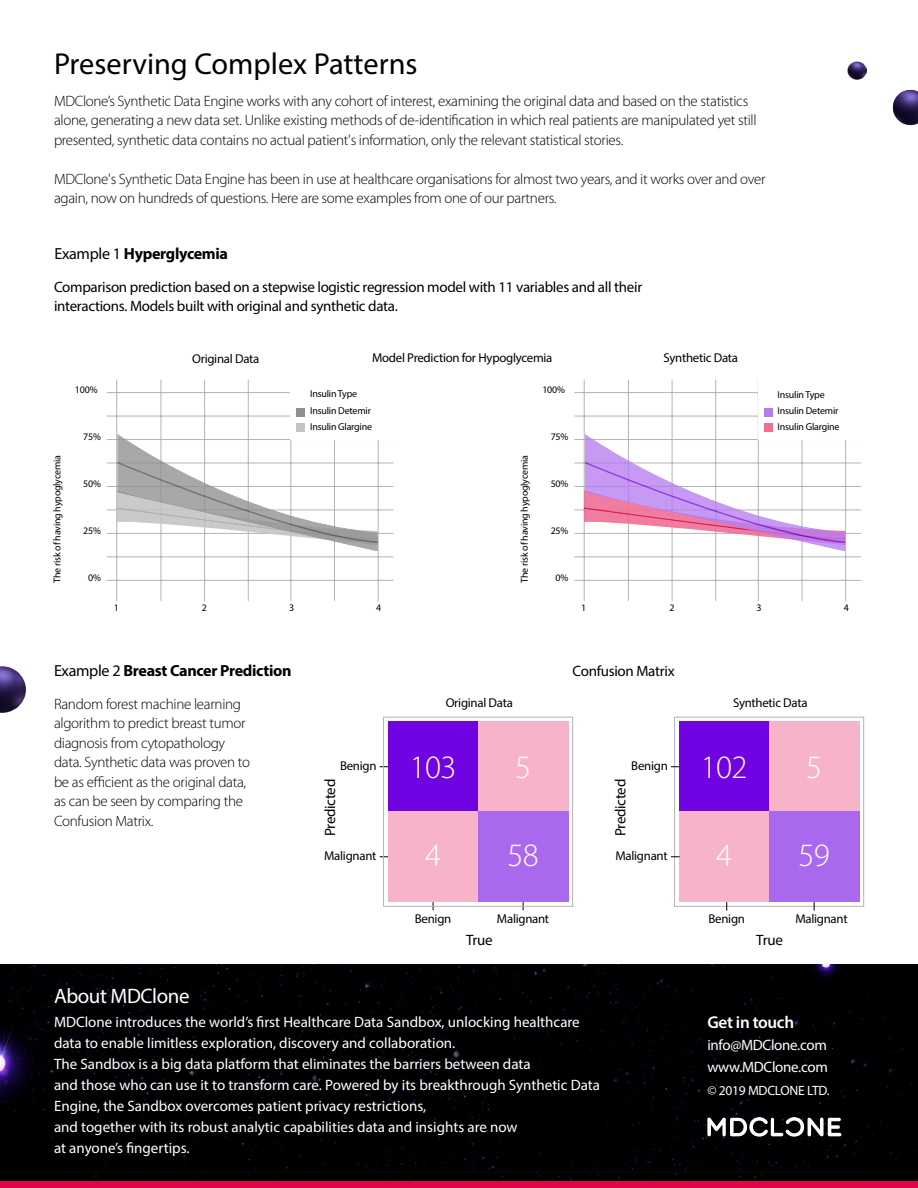
<style>
.page{position:relative;width:918px;height:1188px;background:#fff}
.page>*{position:absolute;margin:0;border:0;box-sizing:border-box;transform-origin:0 0}
.t1{font:300 32.7px "Myriad Pro";letter-spacing:-.02em;color:#fff}
.t2{font:30.3px "Myriad Pro";color:#000}
.t3{font:21px "Myriad Pro";letter-spacing:-.02em;color:#fff}
.t4{font:600 17.1px "Myriad Pro";letter-spacing:-.02em;color:#fff}
.t5{font:700 16.05px "Myriad Pro";letter-spacing:-.02em;color:#000}
.t6{font:300 15px/19.5px "Myriad Pro";letter-spacing:-.02em;color:#000}
.t7{font:15px/21px "Myriad Pro";color:#fff}
.t8{font:15px/19.5px "Myriad Pro";letter-spacing:-.02em;color:#000}
.t9{font:15px/22.5px "Myriad Pro";letter-spacing:-.02em;color:#fff}
.t10{font:13.5px "Myriad Pro";letter-spacing:-.02em;color:#fff}
.t11{font:12.9px "Myriad Pro";letter-spacing:-.02em;color:#000}
.t12{font:10.05px/17px "Myriad Pro";letter-spacing:-.02em;color:#000}
.s1{font-weight:400}
</style>
<div class="page">
<div style="left:0;top:964px;width:918px;height:217px;background:#000"></div>
<div style="left:0;top:1181px;width:918px;height:7px;background:#e30347"></div>
<hr style="left:116px;top:379px;width:1px;height:222px;background:#b3b3b3">
<hr style="left:161px;top:379px;width:1px;height:222px;background:#b3b3b3">
<hr style="left:204px;top:379px;width:1px;height:222px;background:#b3b3b3">
<hr style="left:248px;top:379px;width:1px;height:222px;background:#b3b3b3">
<hr style="left:290px;top:379px;width:1px;height:222px;background:#b3b3b3">
<hr style="left:334px;top:379px;width:1px;height:222px;background:#b3b3b3">
<hr style="left:378px;top:379px;width:1px;height:222px;background:#b3b3b3">
<hr style="left:107px;top:392px;width:286px;height:1px;background:#b3b3b3">
<hr style="left:107px;top:416px;width:286px;height:1px;background:#b3b3b3">
<hr style="left:107px;top:439px;width:286px;height:1px;background:#b3b3b3">
<hr style="left:107px;top:463px;width:286px;height:1px;background:#b3b3b3">
<hr style="left:107px;top:486px;width:286px;height:1px;background:#b3b3b3">
<hr style="left:107px;top:510px;width:286px;height:1px;background:#b3b3b3">
<hr style="left:107px;top:533px;width:286px;height:1px;background:#b3b3b3">
<hr style="left:107px;top:557px;width:286px;height:1px;background:#b3b3b3">
<hr style="left:107px;top:580px;width:286px;height:1px;background:#b3b3b3">
<div style="left:290px;top:366px;width:109px;height:74px;background:#fff"></div>
<svg style="left:116px;top:434px;width:262px;height:117px"></svg>
<div style="left:297px;top:423px;width:8px;height:9px;background:#c4c4c4"></div>
<div style="left:297px;top:408px;width:8px;height:8px;background:#8f8f8f"></div>
<hr style="left:584px;top:379px;width:1px;height:222px;background:#b3b3b3">
<hr style="left:628px;top:379px;width:1px;height:222px;background:#b3b3b3">
<hr style="left:672px;top:379px;width:1px;height:222px;background:#b3b3b3">
<hr style="left:715px;top:379px;width:1px;height:222px;background:#b3b3b3">
<hr style="left:758px;top:379px;width:1px;height:222px;background:#b3b3b3">
<hr style="left:802px;top:379px;width:1px;height:222px;background:#b3b3b3">
<hr style="left:845px;top:379px;width:1px;height:222px;background:#b3b3b3">
<hr style="left:574px;top:392px;width:287px;height:1px;background:#b3b3b3">
<hr style="left:574px;top:416px;width:287px;height:1px;background:#b3b3b3">
<hr style="left:574px;top:439px;width:287px;height:1px;background:#b3b3b3">
<hr style="left:574px;top:463px;width:287px;height:1px;background:#b3b3b3">
<hr style="left:574px;top:486px;width:287px;height:1px;background:#b3b3b3">
<hr style="left:574px;top:510px;width:287px;height:1px;background:#b3b3b3">
<hr style="left:574px;top:533px;width:287px;height:1px;background:#b3b3b3">
<hr style="left:574px;top:557px;width:287px;height:1px;background:#b3b3b3">
<hr style="left:574px;top:580px;width:287px;height:1px;background:#b3b3b3">
<div style="left:758px;top:366px;width:108px;height:74px;background:#fff"></div>
<svg style="left:584px;top:434px;width:261px;height:117px"></svg>
<div style="left:764px;top:423px;width:8px;height:9px;background:#ef6f96"></div>
<div style="left:764px;top:408px;width:8px;height:8px;background:#b57cf0"></div>
<svg style="left:707px;top:1117px;width:135px;height:20px"></svg>
<img style="left:0;top:666px;width:26px;height:47px">
<img style="left:892px;top:89px;width:26px;height:37px">
<img style="left:848px;top:62px;width:18px;height:18px">
<div style="left:388px;top:722px;width:90px;height:90px;background:#7103e2"></div>
<div style="left:388px;top:812px;width:90px;height:90px;background:#f7b3c8"></div>
<div style="left:478px;top:722px;width:90px;height:90px;background:#f7b3c8"></div>
<div style="left:478px;top:812px;width:90px;height:90px;background:#aa68ee"></div>
<div style="left:383px;top:717px;width:190px;height:190px;border:1px solid #b3b3b3"></div>
<div style="left:674px;top:717px;width:190px;height:190px;border:1px solid #b3b3b3"></div>
<div style="left:679px;top:722px;width:90px;height:90px;background:#7103e2"></div>
<div style="left:679px;top:812px;width:90px;height:90px;background:#f7b3c8"></div>
<div style="left:769px;top:722px;width:90px;height:90px;background:#f7b3c8"></div>
<div style="left:769px;top:812px;width:90px;height:90px;background:#aa68ee"></div>
<h2 class="t2" style="left:54px;top:45px;width:365px">Preserving Complex Patterns</h2>
<p class="t6" style="left:54px;top:91px;width:704px">MDClones’ Synthetic Data Engine works with any cohort of interest, examining the original data and based on the statistics alone, generating a new data set. Unlike existing methods of de-identification in which real patients are manipulated yet still presented, synthetic data contains no actual patient s' information, only the relevant statistical stories.</p>
<p class="t6" style="left:54px;top:169px;width:713px">MDClone s' Synthetic Data Engine has been in use at healthcare organisations for almost two years, and it works over and over again, now on hundreds of questions. Here are some examples from one of our partners.</p>
<p class="t5" style="left:54px;top:243px;width:175px"><span class="s1">Example 1</span> Hyperglycemia</p>
<p class="t8" style="left:54px;top:277px;width:590px">Comparison prediction based on a stepwise logistic regression model with 11 variables and all their interactions. Models built with original and synthetic data.</p>
<p class="t12" style="left:75px;top:381px;width:24px">100%</p>
<p class="t12" style="left:48px;top:583px;width:129px;rotate:-90deg">The risk ofhaving hypoglycemia</p>
<p class="t12" style="left:83px;top:428px;width:19px">75%</p>
<p class="t12" style="left:83px;top:475px;width:19px">50%</p>
<p class="t12" style="left:83px;top:522px;width:19px">25%</p>
<p class="t12" style="left:88px;top:569px;width:14px">0%</p>
<p class="t12" style="left:114px;top:599px;width:7px">1</p>
<p class="t11" style="left:192px;top:350px;width:69px">Original Data</p>
<p class="t12" style="left:202px;top:599px;width:7px">2</p>
<p class="t12" style="left:289px;top:599px;width:7px">3</p>
<p class="t11" style="left:372px;top:350px;width:182px">Model Prediction for Hypoglycemia</p>
<p class="t12" style="left:310px;top:385px;width:62px">InsulinType<br>Insulin Detemir</p>
<p class="t12" style="left:310px;top:418px;width:63px">Insulin Glargine</p>
<p class="t12" style="left:376px;top:599px;width:7px">4</p>
<p class="t12" style="left:542px;top:381px;width:24px">100%</p>
<p class="t12" style="left:516px;top:583px;width:129px;rotate:-90deg">The risk ofhaving hypoglycemia</p>
<p class="t12" style="left:551px;top:428px;width:19px">75%</p>
<p class="t12" style="left:551px;top:475px;width:19px">50%</p>
<p class="t12" style="left:551px;top:522px;width:19px">25%</p>
<p class="t12" style="left:556px;top:569px;width:14px">0%</p>
<p class="t12" style="left:581px;top:599px;width:7px">1</p>
<p class="t11" style="left:664px;top:349px;width:76px">Synthetic Data</p>
<p class="t12" style="left:778px;top:386px;width:62px;line-height:16.5px">InsulinType<br>Insulin Detemir</p>
<p class="t12" style="left:778px;top:418px;width:63px">Insulin Glargine</p>
<p class="t12" style="left:669px;top:599px;width:7px">2</p>
<p class="t12" style="left:757px;top:599px;width:7px">3</p>
<p class="t12" style="left:844px;top:599px;width:7px">4</p>
<p class="t5" style="left:54px;top:660px;width:239px"><span class="s1">Example 2</span> Breast Cancer Prediction</p>
<p class="t8" style="left:573px;top:661px;width:104px">Confusion Matrix</p>
<p class="t6" style="left:54px;top:694px;width:198px">Random forest machine learning algorithm to predict breast tumor diagnosis from cytopathology data. Synthetic data was proven to be as efficient as the original data, as can be seen by comparing the<br>Confusion Matrix.</p>
<p class="t11" style="left:340px;top:758px;width:38px">Benign</p>
<p class="t8" style="left:320px;top:836px;width:59px;rotate:-90deg">Predicted</p>
<p class="t11" style="left:446px;top:695px;width:69px">Original Data</p>
<h1 class="t1" style="left:410px;top:749px;width:48px">103</h1>
<h1 class="t1" style="left:515px;top:749px;width:17px">5</h1>
<p class="t11" style="left:631px;top:758px;width:38px">Benign</p>
<p class="t8" style="left:611px;top:836px;width:59px;rotate:-90deg">Predicted</p>
<p class="t11" style="left:733px;top:695px;width:76px">Synthetic Data</p>
<h1 class="t1" style="left:701px;top:749px;width:48px">102</h1>
<h1 class="t1" style="left:806px;top:749px;width:17px">5</h1>
<p class="t11" style="left:324px;top:848px;width:54px">Malignant</p>
<h1 class="t1" style="left:425px;top:837px;width:17px">4</h1>
<h1 class="t1" style="left:507px;top:837px;width:33px">58</h1>
<p class="t11" style="left:615px;top:848px;width:54px">Malignant</p>
<h1 class="t1" style="left:716px;top:837px;width:17px">4</h1>
<h1 class="t1" style="left:799px;top:837px;width:33px">59</h1>
<p class="t11" style="left:415px;top:911px;width:38px">Benign</p>
<p class="t11" style="left:497px;top:911px;width:54px">Malignant</p>
<p class="t11" style="left:709px;top:911px;width:38px">Benign</p>
<p class="t11" style="left:795px;top:911px;width:54px">Malignant</p>
<p class="t8" style="left:466px;top:930px;width:28px">True</p>
<p class="t8" style="left:756px;top:930px;width:28px">True</p>
<h3 class="t3" style="left:54px;top:983px;width:137px">About MDClone</h3>
<p class="t7" style="left:54px;top:1011px;width:548px">MDClone introduces the worlds’ first Healthcare Data Sandbox, unlocking healthcare data to enable limitless exploration, discovery and collaboration.<br>The Sandbox is a big data platform that eliminates the barriers between data<br>and those who can use toit transform care. Powered by its breakthrough Synthetic Data Engine, the Sandbox overcomes patient privacy restrictions,<br>and together with its robust analytic capabilities data and insights are now<br>at anyones’ fingertips.</p>
<p class="t4" style="left:707px;top:1011px;width:88px">Get in touch</p>
<p class="t9" style="left:707px;top:1033px;width:122px">info@MDClone.com www.MDClone.com</p>
<p class="t10" style="left:707px;top:1082px;width:124px">© 2019 MDCLONE LTD.</p>
</div>
